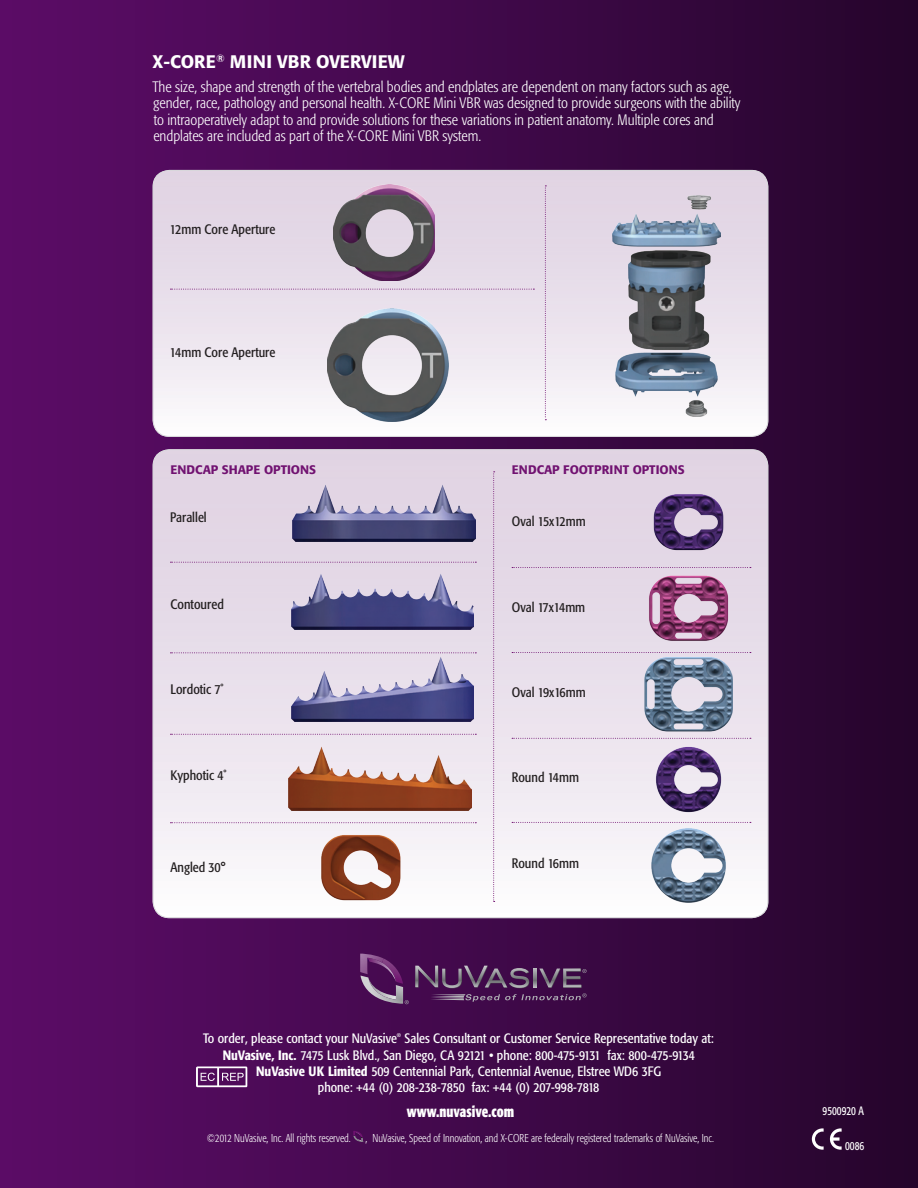
<style>
.page{position:relative;width:918px;height:1188px;background:#fff}
.page>*{position:absolute;margin:0;border:0;box-sizing:border-box;transform-origin:0 0}
.Purple_Subheads_-_NE{font:500 18px "Formata";color:#fff}
.t1{font:700 condensed 15.6px "Formata";color:#fff;scale:.87 1}
.Body_-_NEW{font:300 condensed 15px/16.5px "Formata";color:#fff}
.Body_-_NEW-2{font:condensed 13.65px "Formata";color:#231f20}
.BACK_-_signoff-_cona{font:condensed 13.5px "Formata";color:#fff}
.Body_-_NEW-3{font:500 12.3px "Formata";color:#711271}
.t2{font:condensed 12.15px "Formata";color:#fff;scale:.87 1}
.t3{font:300 condensed 11.25px "Formata";color:#fff;scale:.9 1}
.t4{font:500 5.25px "Helvetica Neue";color:#fff}
.s1{font-weight:500}
</style>
<div class="page">
<div style="left:0;top:0;width:918px;height:1188px;background:linear-gradient(to right,#5d0d69,#26062d)"></div>
<div style="left:153px;top:170px;width:615px;height:266px;background:linear-gradient(to bottom,#ddcee0,#f9f7fa);border-radius:16px"></div>
<div style="left:153px;top:170px;width:615px;height:267px;border:1px solid #dcdddf;border-radius:16px"></div>
<img style="left:613px;top:196px;width:108px;height:221px">
<img style="left:333px;top:185px;width:102px;height:96px">
<img style="left:328px;top:309px;width:120px;height:112px">
<svg style="left:545px;top:186px;width:1px;height:234px"></svg>
<svg style="left:170px;top:289px;width:364px;height:1px"></svg>
<div style="left:153px;top:450px;width:615px;height:468px;background:linear-gradient(to bottom,#ddcee0,#f9f7fa);border-radius:16px"></div>
<img style="left:291px;top:574px;width:31px;height:56px">
<img style="left:291px;top:657px;width:31px;height:65px">
<img style="left:289px;top:746px;width:33px;height:65px">
<svg style="left:493px;top:472px;width:2px;height:23px"></svg>
<svg style="left:170px;top:562px;width:152px;height:1px"></svg>
<svg style="left:170px;top:653px;width:152px;height:1px"></svg>
<svg style="left:170px;top:734px;width:152px;height:1px"></svg>
<svg style="left:170px;top:822px;width:152px;height:1px"></svg>
<svg style="left:733px;top:567px;width:18px;height:1px"></svg>
<svg style="left:733px;top:652px;width:18px;height:1px"></svg>
<svg style="left:733px;top:738px;width:18px;height:1px"></svg>
<svg style="left:733px;top:822px;width:18px;height:1px"></svg>
<img style="left:292px;top:485px;width:183px;height:57px">
<img style="left:322px;top:495px;width:411px;height:407px">
<svg style="left:353px;top:1131px;width:11px;height:11px"></svg>
<svg style="left:196px;top:1066px;width:51px;height:21px"></svg>
<svg style="left:830px;top:1128px;width:12px;height:22px"></svg>
<svg style="left:812px;top:1128px;width:12px;height:22px"></svg>
<svg style="left:360px;top:954px;width:49px;height:50px;background:#66346e"></svg>
<svg style="left:415px;top:966px;width:172px;height:36px;background:#552d5d"></svg>
<p class="Purple_Subheads_-_NE" style="left:153px;top:51px;width:254px">X-CORE<sup>®</sup> MINI VBR OVERVIEW</p>
<p class="Body_-_NEW" style="left:152px;top:78px;width:590px">The size, shape and strength of the vertebral bodies and endplates are dependent on many factors such as age, gender, race, pathology and personal health. X-CORE Mini VBR was designed to provide surgeons with the ability to intraoperatively adapt to and provide solutions for these variations in patient anatomy. Multiple cores and endplates are included as part of the X-CORE Mini VBR system.</p>
<p class="Body_-_NEW-2" style="left:170px;top:221px;width:107px">12mm Core Aperture</p>
<p class="Body_-_NEW-2" style="left:170px;top:345px;width:107px">14mm Core Aperture</p>
<p class="Body_-_NEW-3" style="left:170px;top:462px;width:147px">ENDCAP SHAPE OPTIONS</p>
<p class="Body_-_NEW-3" style="left:512px;top:462px;width:174px">ENDCAP FOOTPRINT OPTIONS</p>
<p class="Body_-_NEW-2" style="left:170px;top:509px;width:38px">Parallel</p>
<p class="Body_-_NEW-2" style="left:512px;top:513px;width:75px">Oval 15x12mm</p>
<p class="Body_-_NEW-2" style="left:170px;top:596px;width:55px">Contoured</p>
<p class="Body_-_NEW-2" style="left:512px;top:599px;width:75px">Oval 17x14mm</p>
<p class="Body_-_NEW-2" style="left:170px;top:682px;width:55px">Lordotic 7˚</p>
<p class="Body_-_NEW-2" style="left:512px;top:684px;width:75px">Oval 19x16mm</p>
<p class="Body_-_NEW-2" style="left:170px;top:767px;width:58px">Kyphotic 4˚</p>
<p class="Body_-_NEW-2" style="left:512px;top:770px;width:69px">Round 14mm</p>
<p class="Body_-_NEW-2" style="left:170px;top:859px;width:57px">Angled 30°</p>
<p class="Body_-_NEW-2" style="left:512px;top:855px;width:69px">Round 16mm</p>
<p class="BACK_-_signoff-_cona" style="left:203px;top:1031px;width:195px">To order, please contact your NuVasive</p>
<p class="t4" style="left:397px;top:1031px;width:6px">®</p>
<p class="BACK_-_signoff-_cona" style="left:405px;top:1031px;width:311px">Sales Consultant or Customer Service Representative today at:</p>
<p class="BACK_-_signoff-_cona" style="left:223px;top:1047px;width:474px"><span class="s1">NuVasive, Inc.</span> 7475 Lusk Blvd., San Diego, CA 92121 • phone: 800-475-9131 fax: 800-475-9134</p>
<p class="BACK_-_signoff-_cona" style="left:256px;top:1063px;width:407px"><span class="s1">NuVasive UK Limited</span> 509 Centennial Park, Centennial Avenue, Elstree WD6 3FG</p>
<p class="BACK_-_signoff-_cona" style="left:318px;top:1079px;width:283px">phone: +44 (0) 208-238-7850 fax: +44 (0) 207-998-7818</p>
<p class="t1" style="left:407px;top:1102px;width:125px">www.nuvasive.com</p>
<p class="t3" style="left:207px;top:1132px;width:161px">©2012 NuVasive, Inc. All rights reserved.</p>
<p class="t3" style="left:365px;top:1132px;width:389px">, NuVasive, Speed of Innovation, and X-CORE are federally registered trademarks of NuVasive, Inc.</p>
<p class="t2" style="left:823px;top:1104px;width:49px">9500920 A</p>
<p class="t2" style="left:845px;top:1139px;width:24px">0086</p>
</div>
